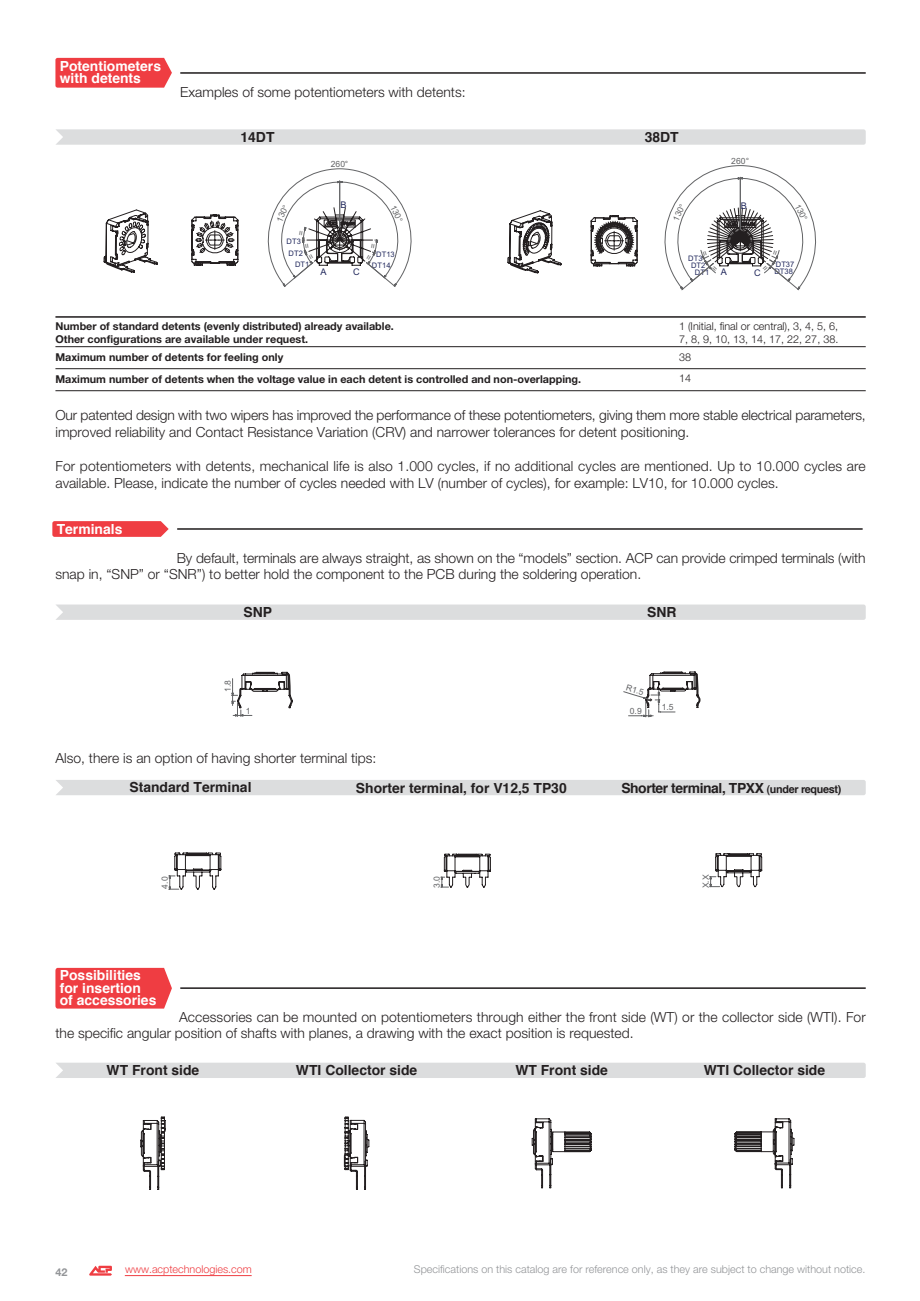
<style>
.page{position:relative;width:920px;height:1301px;background:#fff}
.page>*{position:absolute;margin:0;border:0;box-sizing:border-box;transform-origin:0 0}
.t1{font:300 13.83px/17px "Helvetica Neue";color:#231f20}
.t2{font:700 13.83px "Helvetica";color:#231f20}
.t3{font:700 13.83px/12.4px "Helvetica";color:#fff}
.t4{font:700 13.83px "Helvetica";letter-spacing:-.03em;color:#231f20}
.t5{font:700 10.85px/13px "Helvetica Neue";color:#231f20}
.t6{font:300 10.85px "Helvetica Neue";color:#939598}
.t7{font:300 10.85px/13px "Helvetica Neue";color:#231f20}
.t8{font:300 10.85px "Helvetica Neue";color:#ef3d42}
.t9{font:700 10.85px "Helvetica Neue";color:#939598}
.t10{font:9.1px "Arial";color:#22295d}
.t11{font:8.58px "Arial";color:#626365}
.t12{font:7.52px "Arial";letter-spacing:.01em;color:#22295d}
.s1{font-size:10.85px}
</style>
<div class="page">
<div style="left:56px;top:780px;width:809px;height:15px;background:#dcddde"></div>
<div style="left:56px;top:604px;width:809px;height:16px;background:#dcddde"></div>
<svg style="left:623px;top:671px;width:77px;height:46px"></svg>
<svg style="left:231px;top:672px;width:62px;height:44px"></svg>
<svg style="left:168px;top:852px;width:53px;height:37px"></svg>
<svg style="left:440px;top:854px;width:51px;height:33px"></svg>
<svg style="left:709px;top:853px;width:53px;height:34px"></svg>
<svg style="left:55px;top:58px;width:117px;height:30px;background:#ef464b"></svg>
<hr style="left:180px;top:72px;width:685px;height:2px;background:#231f20">
<svg style="left:56px;top:129px;width:809px;height:16px;background:#dddedf"></svg>
<svg style="left:52px;top:521px;width:117px;height:16px;background:#ef474c"></svg>
<hr style="left:177px;top:528px;width:685px;height:2px;background:#231f20">
<svg style="left:55px;top:967px;width:117px;height:41px;background:#ef484d"></svg>
<hr style="left:180px;top:987px;width:685px;height:1px;background:#231f20">
<svg style="left:140px;top:1116px;width:654px;height:73px"></svg>
<div style="left:56px;top:1062px;width:809px;height:16px;background:#dcddde"></div>
<hr style="left:55px;top:346px;width:810px;height:1px;background:#231f20">
<hr style="left:55px;top:316px;width:810px;height:2px;background:#231f20">
<hr style="left:55px;top:368px;width:810px;height:1px;background:#231f20">
<hr style="left:55px;top:390px;width:810px;height:1px;background:#231f20">
<svg style="left:89px;top:1265px;width:23px;height:10px"></svg>
<hr style="left:125px;top:1275px;width:127px;height:1px;background:#ef3d42">
<svg style="left:104px;top:169px;width:308px;height:118px"></svg>
<svg style="left:507px;top:166px;width:309px;height:124px"></svg>
<p class="t3" style="left:60px;top:61px;width:103px">Potentiometers with detents</p>
<p class="t1" style="left:180px;top:85px;width:287px">Examples of some potentiometers with detents:</p>
<p class="t2" style="left:240px;top:131px;width:35px">14DT</p>
<p class="t11" style="left:331px;top:161px;width:19px">260°</p>
<p class="t10" style="left:340px;top:201px;width:8px">B</p>
<p class="t11" style="left:276px;top:220px;width:19px;rotate:-65deg">130°</p>
<p class="t11" style="left:396px;top:204px;width:19px;rotate:65deg">130°</p>
<p class="t12" style="left:286px;top:238px;width:16px">DT3</p>
<p class="t12" style="left:289px;top:250px;width:16px">DT2</p>
<p class="t12" style="left:295px;top:261px;width:16px">DT1</p>
<p class="t10" style="left:320px;top:269px;width:8px">A</p>
<p class="t10" style="left:353px;top:269px;width:8px">C</p>
<p class="t12" style="left:376px;top:252px;width:20px">DT13</p>
<p class="t12" style="left:372px;top:262px;width:20px">DT14</p>
<p class="t2" style="left:644px;top:131px;width:35px">38DT</p>
<p class="t11" style="left:731px;top:158px;width:19px">260°</p>
<p class="t10" style="left:740px;top:202px;width:8px">B</p>
<p class="t11" style="left:672px;top:219px;width:19px;rotate:-65deg">130°</p>
<p class="t11" style="left:800px;top:203px;width:19px;rotate:65deg">130°</p>
<p class="t12" style="left:688px;top:255px;width:16px">DT3</p>
<p class="t12" style="left:691px;top:263px;width:16px">DT2</p>
<p class="t12" style="left:695px;top:269px;width:16px">DT1</p>
<p class="t10" style="left:720px;top:268px;width:8px">A</p>
<p class="t10" style="left:754px;top:269px;width:8px">C</p>
<p class="t12" style="left:776px;top:262px;width:20px">DT37</p>
<p class="t12" style="left:774px;top:268px;width:20px">DT38</p>
<p class="t5" style="left:55px;top:320px;width:340px">Number of standard detents (evenly distributed) already available.<br>Other configurations are available under request.</p>
<p class="t5" style="left:55px;top:374px;width:527px">Maximum number of detents when the voltage value in each detent is controlled and non-overlapping.</p>
<p class="t7" style="left:679px;top:373px;width:14px">14</p>
<p class="t7" style="left:679px;top:320px;width:161px">1 (Initial, final or central), 3, 4, 5, 6,<br>7, 8, 9, 10, 13, 14, 17, 22, 27, 38.</p>
<p class="t5" style="left:55px;top:351px;width:229px">Maximum number of detents for feeling only</p>
<p class="t7" style="left:679px;top:351px;width:14px">38</p>
<p class="t1" style="left:55px;top:408px;width:811px">Our patented design with two wipers has improved the performance of these potentiometers, giving them more stable electrical parameters, improved reliability and Contact Resistance Variation (CRV) and narrower tolerances for detent positioning.</p>
<p class="t1" style="left:55px;top:459px;width:811px">For potentiometers with detents, mechanical life is also 1.000 cycles, if no additional cycles are mentioned. Up to 10.000 cycles are available. Please, indicate the number of cycles needed with LV (number of cycles), for example: LV10, for 10.000 cycles.</p>
<p class="t3" style="left:57px;top:524px;width:67px">Terminals</p>
<p class="t1" style="left:55px;top:550px;width:811px;text-indent:121px">By default, terminals are always straight, as shown on the “models” section. ACP can provide crimped terminals (with snap in, “SNP” or “SNR”) to better hold the component to the PCB during the soldering operation.</p>
<p class="t2" style="left:243px;top:606px;width:30px">SNP</p>
<p class="t2" style="left:647px;top:606px;width:31px">SNR</p>
<p class="t11" style="left:224px;top:692px;width:13px;rotate:-90deg">1.8</p>
<p class="t11" style="left:627px;top:684px;width:20px;rotate:17deg">R1.5</p>
<p class="t11" style="left:246px;top:707px;width:6px">1</p>
<p class="t11" style="left:630px;top:707px;width:13px">0.9</p>
<p class="t11" style="left:661px;top:704px;width:13px">1.5</p>
<p class="t1" style="left:55px;top:751px;width:322px">Also, there is an option of having shorter terminal tips:</p>
<p class="t2" style="left:129px;top:781px;width:124px">Standard Terminal</p>
<p class="t2" style="left:356px;top:782px;width:212px">Shorter terminal, for V12,5 TP30</p>
<p class="t4" style="left:621px;top:782px;width:222px">Shorter terminal, TPXX <span class="s1">(under request)</span></p>
<p class="t11" style="left:162px;top:888px;width:13px;rotate:-90deg">4.0</p>
<p class="t11" style="left:434px;top:888px;width:13px;rotate:-90deg">3 0.</p>
<p class="t11" style="left:702px;top:888px;width:15px;rotate:-90deg">X X.</p>
<p class="t3" style="left:60px;top:970px;width:98px">Possibilities for insertion of accessories</p>
<p class="t1" style="left:55px;top:1009px;width:811px;text-indent:124px">Accessories can be mounted on potentiometers through either the front side (WT) or the collector side (WTI). For the specific angular position of shafts with planes, a drawing with the exact position is requested.</p>
<p class="t2" style="left:107px;top:1064px;width:94px">WT Front side</p>
<p class="t2" style="left:296px;top:1064px;width:123px">WTI Collector side</p>
<p class="t2" style="left:515px;top:1064px;width:94px">WT Front side</p>
<p class="t2" style="left:704px;top:1064px;width:123px">WTI Collector side</p>
<p class="t9" style="left:55px;top:1267px;width:14px">42</p>
<p class="t8" style="left:125px;top:1265px;width:128px">www.acptechnologies.com</p>
<p class="t6" style="left:414px;top:1265px;width:453px">Specifications on this catalog are for reference only, as they are subject to change without notice.</p>
</div>
